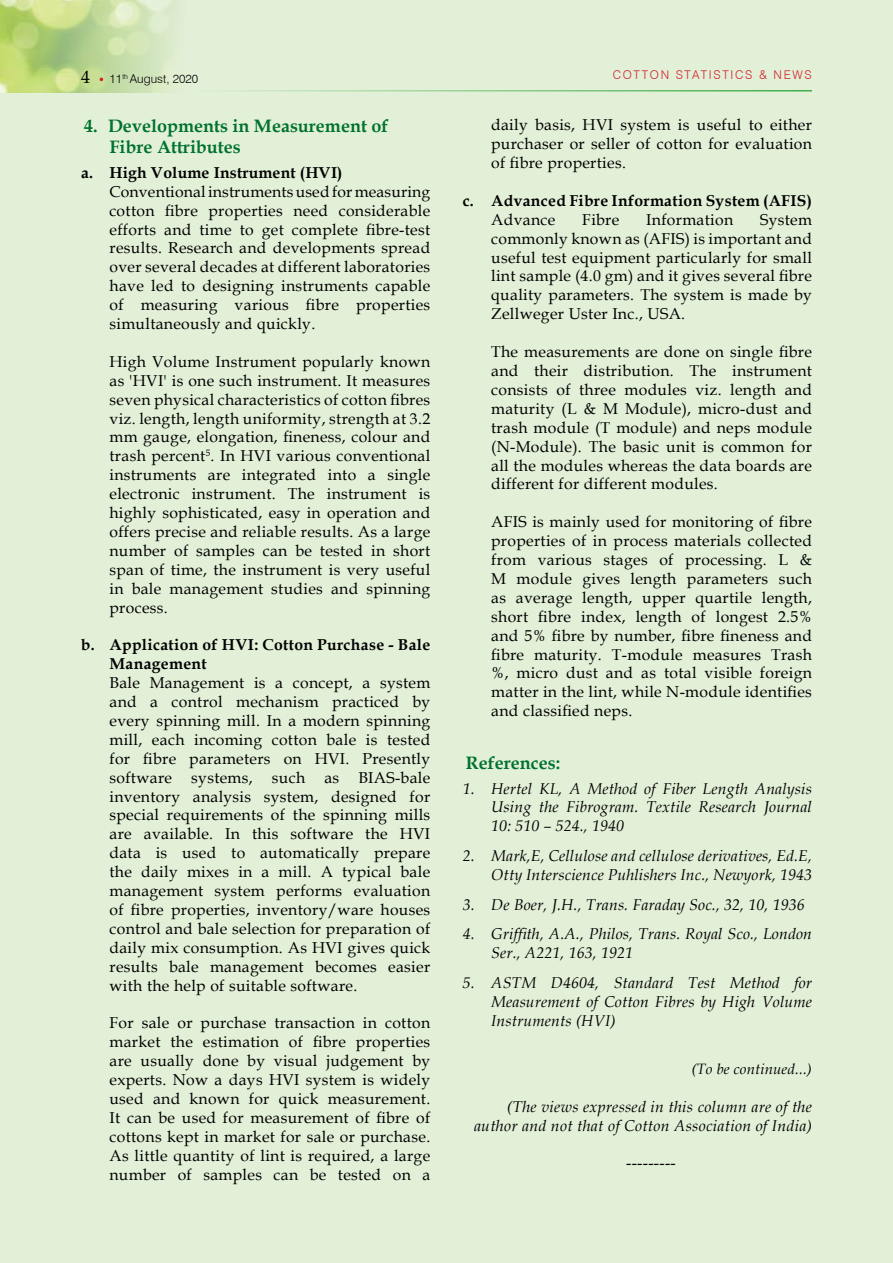
<style>
.page{position:relative;width:893px;height:1263px;background:#e3f0d8}
.page>*{position:absolute;margin:0;border:0;box-sizing:border-box;transform-origin:0 0}
.t1{font:700 18px/21.6px "Book Antiqua";color:#00722e}
.t2{font:18px "Book Antiqua";color:#000}
.t3{font:15.75px/18.9px "Book Antiqua";letter-spacing:.02em;color:#000;text-align:justify}
.t4{font:italic 15.75px/18.9px "Book Antiqua";letter-spacing:.01em;color:#000;text-align:justify}
.t5{font:700 15.75px/18.9px "Book Antiqua";letter-spacing:.02em;color:#000}
.t6{font:italic 15px "Book Antiqua";letter-spacing:.01em;color:#000}
.t7{font:300 12px "Swiss 721 BT";letter-spacing:.14em;color:#d2232a}
.t8{font:300 12px "Swiss 721 BT";color:#000}
</style>
<div class="page">
<img style="left:0;top:0;width:175px;height:93px">
<hr style="left:186px;top:90px;width:626px;height:2px;background:#41ad49">
<p class="t2" style="left:81px;top:64px;width:10px">4</p>
<p class="t7" style="left:613px;top:67px;width:132px">COTTON STATISTICS</p>
<p class="t7" style="left:759px;top:67px;width:53px">&amp; N EWS</p>
<p class="t8" style="left:110px;top:71px;width:90px">11<sup>TH</sup> AUGUST, 2020</p>
<p class="t1" style="left:109px;top:115px;width:280px;text-indent:-25px">4. Developments in Measurement of<br>Fibre Attributes</p>
<p class="t5" style="left:81px;top:163px;width:263px">a. High Volume Instrument (HVI)</p>
<p class="t3" style="left:110px;top:182px;width:322px">Conventional instruments used for measuring cotton fibre properties need considerable efforts and time to get complete fibre-test results. Research and developments spread over several decades at different laboratories have led to designing instruments capable of measuring various fibre properties simultaneously and quickly.</p>
<p class="t3" style="left:109px;top:352px;width:322px">High Volume Instrument popularly known as 'HVI' is one such instrument. It measures seven physical characteristics of cotton fibres viz. length, length uniformity, strength at 3.2 mm gauge, elongation, fineness, colour and trash percent<sup>5</sup>. In HVI various conventional instruments are integrated into a single electronic instrument. The instrument is highly sophisticated, easy in operation and offers precise and reliable results. As a large number of samples can be tested in short span of time, the instrument is very useful in bale management studies and spinning process.</p>
<p class="t5" style="left:109px;top:635px;width:322px;text-indent:-29px">b. Application of HVI: Cotton Purchase - Bale<br>Management</p>
<p class="t3" style="left:109px;top:673px;width:322px">Bale Management is a concept, a system and a control mechanism practiced by every spinning mill. In a modern spinning mill, each incoming cotton bale is tested for fibre parameters on HVI. Presently software systems, such as BIAS-bale inventory analysis system, designed for special requirements of the spinning mills are available. In this software the HVI data is used to automatically prepare the daily mixes in a mill. A typical bale management system performs evaluation of fibre properties, inventory/ware houses control and bale selection for preparation of daily mix consumption. As HVI gives quick results bale management becomes easier with the help of suitable software.</p>
<p class="t3" style="left:109px;top:1013px;width:322px">For sale or purchase transaction in cotton market the estimation of fibre properties are usually done by visual judgement by experts. Now a days HVI system is widely used and known for quick measurement.<br>It can be used for measurement of fibre of cottons kept in market for sale or purchase.<br>As little quantity of lint is required, a large number of samples can be tested on a</p>
<p class="t3" style="left:491px;top:115px;width:322px">daily basis, HVI system is useful to either purchaser or seller of cotton for evaluation of fibre properties.</p>
<p class="t5" style="left:463px;top:191px;width:351px">c. Advanced Fibre Information System (AFIS)</p>
<p class="t3" style="left:491px;top:210px;width:66px">Advance</p>
<p class="t3" style="left:582px;top:210px;width:39px">Fibre</p>
<p class="t3" style="left:646px;top:210px;width:88px">Information</p>
<p class="t3" style="left:491px;top:210px;width:322px;text-indent:269px">System commonly known as (AFIS) is important and useful test equipment particularly for small lint sample (4.0 gm) and it gives several fibre quality parameters. The system is made by Zellweger Uster Inc., USA.</p>
<p class="t3" style="left:491px;top:342px;width:322px">The measurements are done on single fibre and their distribution. The instrument consists of three modules viz. length and maturity (L &amp; M Module), micro-dust and trash module (T module) and neps module (N-Module). The basic unit is common for all the modules whereas the data boards are different for different modules.</p>
<p class="t3" style="left:491px;top:512px;width:322px">AFIS is mainly used for monitoring of fibre properties of in process materials collected from various stages of processing. L &amp; M module gives length parameters such as average length, upper quartile length, short fibre index, length of longest 2.5% and 5% fibre by number, fibre fineness and fibre maturity. T-module measures Trash %, micro dust and as total visible foreign matter in the lint, while N-module identifies and classified neps.</p>
<p class="t1" style="left:466px;top:752px;width:96px">References:</p>
<p class="t4" style="left:491px;top:778px;width:322px;text-indent:-29px">1. Hertel KL, A Method of Fiber Length Analysis Using the Fibrogram. Textile Research Journal 10: 510 – 524., 1940</p>
<p class="t4" style="left:463px;top:846px;width:351px;text-align:right">2. Mark,E, Cellulose and cellulose derivatives, Ed.E,<br>Otty Interscience Puhlishers Inc., Newyork, 1943</p>
<p class="t4" style="left:463px;top:894px;width:343px">3. De Boer, J.H., Trans. Faraday Soc., 32, 10, 1936</p>
<p class="t4" style="left:491px;top:924px;width:322px;text-indent:-29px">4. Griffith, A.A., Philos, Trans. Royal Sco., London<br>Ser., A221, 163, 1921</p>
<p class="t4" style="left:491px;top:973px;width:322px;text-indent:-29px">5. ASTM D4604, Standard Test Method for Measurement of Cotton Fibres by High Volume Instruments (HVI)</p>
<p class="t6" style="left:691px;top:1058px;width:122px">(To be continued...)</p>
<p class="t4" style="left:474px;top:1096px;width:339px;text-align:right">(The views expressed in this column are of the author and not that of Cotton Association of India)</p>
<p class="t3" style="left:626px;top:1153px;width:51px">---------</p>
</div>
